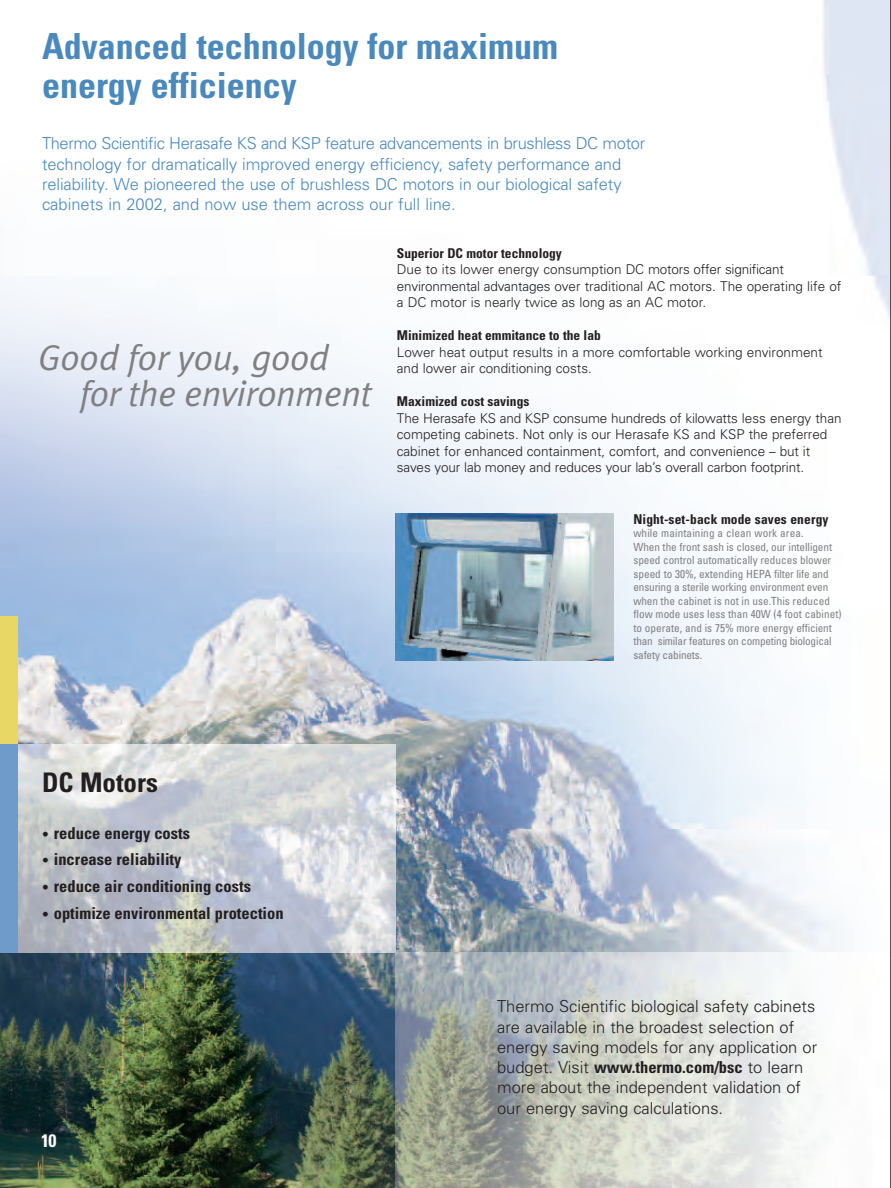
<style>
.page{position:relative;width:891px;height:1188px;background:#fff}
.page>*{position:absolute;margin:0;border:0;box-sizing:border-box;transform-origin:0 0}
.t1{font:700 condensed 36px/39px "Univers";color:#4a89be}
.t2{font:italic 36px/36px "Meta Normal LF";letter-spacing:-.01em;color:#808083}
.t3{font:700 condensed 27px "Univers";color:#231f20}
.t4{font:700 condensed 18px "Univers";color:#fff}
.t5{font:300 16.5px/20.2px "Univers";letter-spacing:-.005em;color:#4a89be}
.t6{font:300 16.5px/20.2px "Univers";color:#231f20}
.t7{font:700 condensed 16.5px "Univers";color:#231f20}
.t8{font:300 13.5px/16.5px "Univers";color:#231f20}
.t9{font:700 condensed 13.5px "Univers";color:#231f20}
.t10{font:condensed 11.25px/13.5px "Univers";letter-spacing:-.005em;color:#808083}
.s1{font-weight:300;font-stretch:normal;font-size:13.5px}
.s2{font-weight:700;font-stretch:condensed}
</style>
<div class="page">
<img style="left:0;top:0;width:890px;height:1188px">
<img style="left:17px;top:744px;width:378px;height:208px">
<hr style="left:890px;top:0;width:1px;height:1188px;background:#231f20">
<div style="left:0;top:617px;width:17px;height:250px;background:#e8d665"></div>
<div style="left:0;top:744px;width:17px;height:208px;background:#6e9bc9"></div>
<img style="left:395px;top:514px;width:219px;height:147px">
<img style="left:395px;top:952px;width:496px;height:236px">
<h1 class="t1" style="left:42px;top:30px;width:518px">Advanced technology for maximum energy efficiency</h1>
<p class="t5" style="left:42px;top:135px;width:605px">Thermo Scientific Herasafe KS and KSP feature advancements in brushless DC motor technology for dramatically improved energy efficiency, safety performance and reliability. We pioneered the use of brushless DC motors in our biological safety cabinets in 2002, and now use them across our full line.</p>
<h1 class="t2" style="left:80px;top:343px;width:292px;text-indent:-43px">Good for you, good for the environment</h1>
<p class="t9" style="left:397px;top:248px;width:167px">Superior DC motor technology</p>
<p class="t8" style="left:397px;top:263px;width:446px">Due to its lower energy consumption DC motors offer significant environmental advantages over traditional AC motors. The operating life of a DC motor is nearly twice as long as an AC motor.</p>
<p class="t9" style="left:397px;top:331px;width:205px">Minimized heat emmitance to the lab</p>
<p class="t8" style="left:397px;top:345px;width:427px">Lower heat output results in a more comfortable working environment and lower air conditioning costs.</p>
<p class="t9" style="left:397px;top:397px;width:134px">Maximized cost savings</p>
<p class="t8" style="left:397px;top:411px;width:446px">The Herasafe KS and KSP consume hundreds of kilowatts less energy than competing cabinets. Not only is our Herasafe KS and KSP the preferred cabinet for enhanced containment, comfort, and convenience – but it saves your lab money and reduces your lab’s overall carbon footprint.</p>
<p class="t9" style="left:633px;top:514px;width:197px">Night-set-back mode saves energy</p>
<p class="t10" style="left:633px;top:527px;width:210px">while maintaining a clean work area.<br>When the front sash is closed, our intelligent speed control automatically reduces blower speed to 30%, extending HEPA filter life and ensuring a sterile working environment even when the cabinet is not in use.This reduced flow mode uses less than 40W (4 foot cabinet) to operate, and is 75% more energy efficient than similar features on competing biological safety cabinets.</p>
<h2 class="t3" style="left:42px;top:772px;width:118px">DC Motors</h2>
<p class="t7" style="left:42px;top:827px;width:150px"><span class="s1">•</span> reduce energy costs</p>
<p class="t7" style="left:42px;top:854px;width:141px"><span class="s1">•</span> increase reliability</p>
<p class="t7" style="left:42px;top:880px;width:211px"><span class="s1">•</span> reduce air conditioning costs</p>
<p class="t7" style="left:42px;top:907px;width:243px"><span class="s1">•</span> optimize environmental protection</p>
<h3 class="t4" style="left:41px;top:1134px;width:17px">10</h3>
<p class="t6" style="left:497px;top:998px;width:322px">Thermo Scientific biological safety cabinets are available in the broadest selection of energy saving models for any application or budget. Visit <span class="s2">www.thermo.com/bsc</span> to learn more about the independent validation of our energy saving calculations.</p>
</div>
